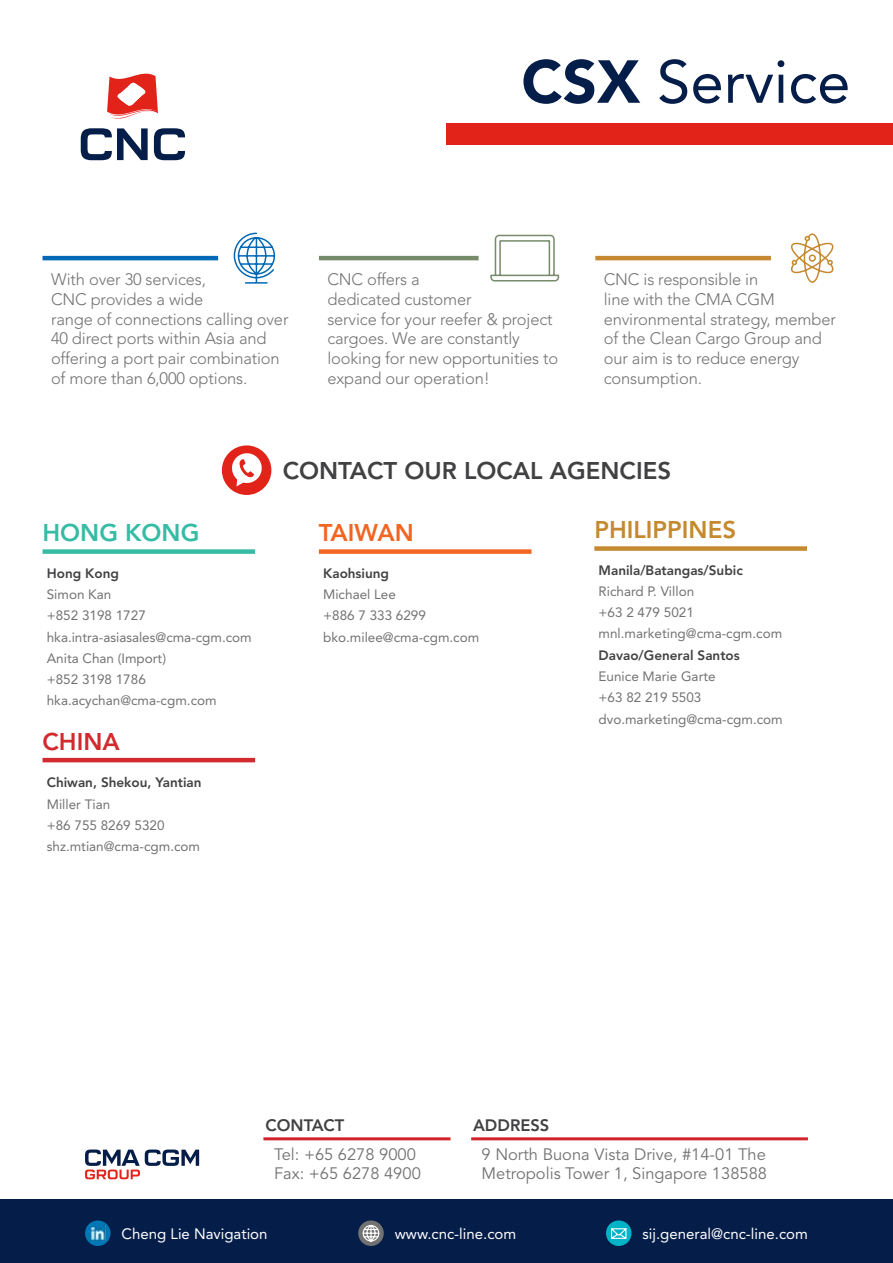
<style>
.page{position:relative;width:893px;height:1263px;background:#fff}
.page>*{position:absolute;margin:0;border:0;box-sizing:border-box;transform-origin:0 0}
.t1{font:60px "Avenir LT Std";color:#051d49}
.t2{font:800 24px "Avenir LT Std";color:#414042}
.t3{font:800 24px "Avenir LT Std";color:#c5892f}
.t4{font:800 24px "Avenir LT Std";color:#36bba5}
.t5{font:800 24px "Avenir LT Std";color:#f26522}
.t6{font:800 24px "Avenir LT Std";color:#d12a2f}
.t7{font:300 16.5px/19.8px "Avenir LT Std";letter-spacing:-.01em;color:#717271}
.t8{font:16.5px/19.8px "Avenir LT Std";color:#717271}
.t9{font:800 16.5px "Avenir LT Std";color:#414042}
.t10{font:15px "Avenir LT Std";color:#fff}
.t11{font:13.5px/21.3px "Avenir LT Std";color:#717271}
.t12{font:800 13.5px "Avenir LT Std";color:#414042}
.s1{font-weight:900}
</style>
<div class="page">
<div style="left:0;top:1199px;width:893px;height:64px;background:#051d49"></div>
<svg style="left:107px;top:73px;width:51px;height:46px"></svg>
<svg style="left:81px;top:128px;width:67px;height:32px"></svg>
<svg style="left:154px;top:128px;width:31px;height:32px"></svg>
<svg style="left:85px;top:1220px;width:26px;height:26px"></svg>
<img style="left:90px;top:1226px;width:16px;height:15px">
<svg style="left:358px;top:1220px;width:26px;height:26px"></svg>
<svg style="left:362px;top:1224px;width:18px;height:18px"></svg>
<div style="left:606px;top:1220px;width:25px;height:26px;background:#00b3c7;border-radius:50%"></div>
<svg style="left:611px;top:1228px;width:16px;height:11px"></svg>
<hr style="left:263px;top:1137px;width:187px;height:3px;background:#d2232a">
<hr style="left:471px;top:1137px;width:337px;height:3px;background:#d2232a">
<svg style="left:85px;top:1149px;width:114px;height:30px"></svg>
<hr style="left:43px;top:758px;width:212px;height:4px;background:#d12a2f">
<div style="left:43px;top:549px;width:212px;height:5px;background:#36bba5"></div>
<div style="left:319px;top:549px;width:212px;height:5px;background:#f26522"></div>
<div style="left:594px;top:546px;width:213px;height:5px;background:#c5892f"></div>
<div style="left:222px;top:445px;width:49px;height:50px;background:#e2231a;border-radius:50%"></div>
<svg style="left:232px;top:453px;width:30px;height:33px"></svg>
<svg style="left:233px;top:232px;width:43px;height:52px"></svg>
<hr style="left:43px;top:256px;width:175px;height:4px;background:#0069b5">
<svg style="left:490px;top:234px;width:70px;height:48px"></svg>
<hr style="left:319px;top:256px;width:160px;height:4px;background:#768b69">
<svg style="left:791px;top:233px;width:43px;height:50px"></svg>
<hr style="left:595px;top:256px;width:176px;height:4px;background:#c5892f">
<div style="left:446px;top:123px;width:447px;height:21px;background:#e2231a"></div>
<h1 class="t1" style="left:521px;top:47px;width:330px"><span class="s1">CSX</span> Service</h1>
<p class="t7" style="left:51px;top:269px;width:239px">With over 30 services,<br>CNC provides a wide<br>range of connections calling over<br>40 direct ports within Asia and offering a port pair combination of more than 6,000 options.</p>
<p class="t7" style="left:327px;top:269px;width:232px">CNC offers a<br>dedicated customer<br>service for your reefer &amp; project cargoes. We are constantly looking for new opportunities to expand our operation!</p>
<p class="t7" style="left:604px;top:269px;width:234px">CNC is responsible in<br>line with the CMA CGM environmental strategy, member of the Clean Cargo Group and our aim is to reduce energy consumption.</p>
<h2 class="t2" style="left:283px;top:457px;width:390px">CONTACT OUR LOCAL AGENCIES</h2>
<h2 class="t4" style="left:43px;top:519px;width:158px">HONG KONG</h2>
<h2 class="t5" style="left:319px;top:519px;width:96px">TAIWAN</h2>
<h2 class="t3" style="left:594px;top:516px;width:143px">PHILIPPINES</h2>
<p class="t12" style="left:47px;top:565px;width:74px">Hong Kong</p>
<p class="t11" style="left:47px;top:584px;width:206px">Simon Kan<br>+852 3198 1727 hka.intra-asiasales@cma-cgm.com<br>Anita Chan (Import)<br>+852 3198 1786 hka.acychan@cma-cgm.com</p>
<h2 class="t6" style="left:43px;top:727px;width:79px">CHINA</h2>
<p class="t12" style="left:47px;top:775px;width:156px">Chiwan, Shekou, Yantian</p>
<p class="t11" style="left:47px;top:793px;width:155px">Miller Tian<br>+86 755 8269 5320 shz.mtian@cma-cgm.com</p>
<p class="t12" style="left:323px;top:565px;width:67px">Kaohsiung</p>
<p class="t11" style="left:323px;top:584px;width:158px">Michael Lee<br>+886 7 333 6299 bko.milee@cma-cgm.com</p>
<p class="t12" style="left:599px;top:562px;width:146px">Manila/Batangas/Subic</p>
<p class="t11" style="left:599px;top:581px;width:185px">Richard P. Villon<br>+63 2 479 5021 mnl.marketing@cma-cgm.com</p>
<p class="t12" style="left:599px;top:647px;width:143px">Davao/General Santos</p>
<p class="t11" style="left:599px;top:666px;width:186px">Eunice Marie Garte<br>+63 82 219 5503 dvo.marketing@cma-cgm.com</p>
<p class="t9" style="left:266px;top:1115px;width:80px">CONTACT</p>
<p class="t8" style="left:274px;top:1144px;width:148px">Tel: +65 6278 9000<br>Fax: +65 6278 4900</p>
<p class="t9" style="left:473px;top:1115px;width:78px">ADDRESS</p>
<p class="t8" style="left:482px;top:1144px;width:287px">9 North Buona Vista Drive, #14-01 The<br>Metropolis Tower 1, Singapore 138588</p>
<p class="t10" style="left:122px;top:1224px;width:147px">Cheng Lie Navigation</p>
<p class="t10" style="left:395px;top:1224px;width:123px">www.cnc-line.com</p>
<p class="t10" style="left:643px;top:1224px;width:167px">sij.general@cnc-line.com</p>
</div>
